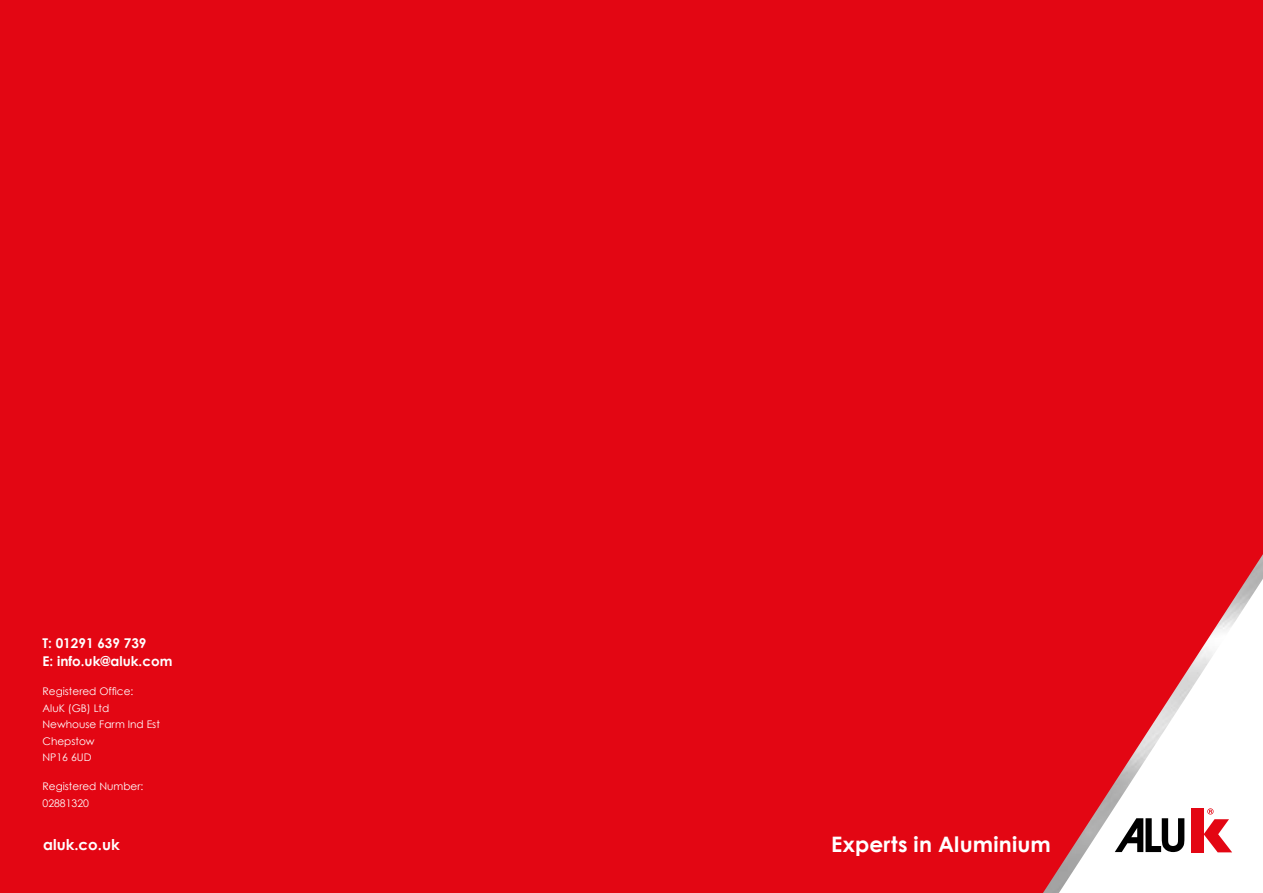
<style>
.page{position:relative;width:1263px;height:893px;background:#e30613}
.page>*{position:absolute;margin:0;border:0;box-sizing:border-box;transform-origin:0 0}
.t1{font:700 21.3px "Century Gothic";letter-spacing:.01em;color:#fff}
.t2{font:700 15px "Century Gothic";color:#fff}
.t3{font:700 13.5px/18px "Century Gothic";color:#fff}
.t4{font:10.5px/16.5px "Century Gothic";color:#fff}
</style>
<div class="page">
<img style="left:1043px;top:554px;width:220px;height:339px">
<div style="left:1191px;top:808px;width:13px;height:44px;background:#e30613"></div>
<svg style="left:1204px;top:808px;width:28px;height:44px"></svg>
<svg style="left:1115px;top:818px;width:69px;height:34px;background:#808080"></svg>
<p class="t3" style="left:43px;top:635px;width:131px">T: 01291 639 739<br>E: info.uk@aluk.com</p>
<p class="t4" style="left:43px;top:683px;width:119px">Registered Office:<br>AluK (GB) Ltd<br>Newhouse Farm Ind Est<br>Chepstow<br>NP16 6UD</p>
<p class="t4" style="left:43px;top:778px;width:102px">Registered Number:<br>02881320</p>
<h2 class="t2" style="left:43px;top:839px;width:78px">aluk.co.uk</h2>
<h1 class="t1" style="left:831px;top:836px;width:221px">Experts in Aluminium</h1>
</div>
